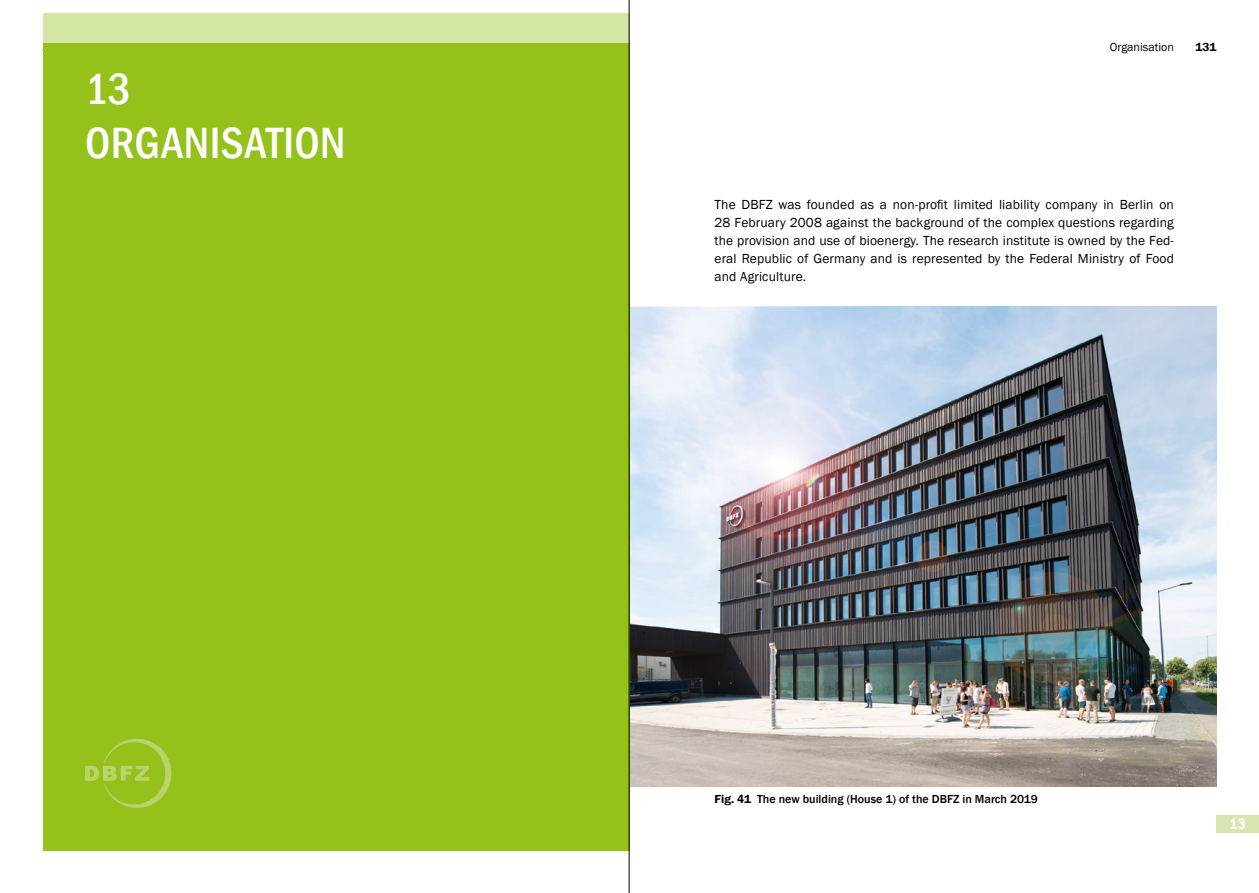
<style>
.page{position:relative;width:1259px;height:893px;background:#fff}
.page>*{position:absolute;margin:0;border:0;box-sizing:border-box;transform-origin:0 0}
.t1{font:500 condensed 45px/54px "Franklin Gothic";letter-spacing:.01em;color:#fff}
.Ü1{font:600 condensed 15.75px "Franklin Gothic";color:#fff}
.t2{font:13.5px/18px "Franklin Gothic";letter-spacing:.01em;color:#000;text-align:justify}
.BU{font:500 12px "Franklin Gothic";color:#000}
.t3{font:12px "Franklin Gothic";color:#000}
.t4{font:600 12px "Franklin Gothic";color:#000}
.s1{font-weight:600}
</style>
<div class="page">
<img style="left:630px;top:307px;width:586px;height:479px">
<div style="left:43px;top:13px;width:586px;height:837px;background:#94c11a"></div>
<svg style="left:43px;top:0;width:586px;height:42px;fill:#d4e6a3"></svg>
<svg style="left:85px;top:738px;width:87px;height:70px"></svg>
<div style="left:1216px;top:815px;width:43px;height:18px;background:#d8e6b0"></div>
<hr style="left:629px;top:0;width:1px;height:893px;background:#000">
<h1 class="t1" style="left:85px;top:61px;width:262px">13<br>ORGANISATION</h1>
<p class="t3" style="left:1109px;top:39px;width:66px">Organisation</p>
<p class="t4" style="left:1195px;top:40px;width:23px">131</p>
<p class="t2" style="left:714px;top:196px;width:461px">The DBFZ was founded as a non-profit limited liability company in Berlin on 28 February 2008 against the background of the complex questions regarding the provision and use of bioenergy. The research institute is owned by the Fed&shy;eral Republic of Germany and is represented by the Federal Ministry of Food and Agriculture.</p>
<p class="BU" style="left:714px;top:792px;width:325px"><span class="s1">Fig. 41</span> The new building (House 1) of the DBFZ in March 2019</p>
<p class="Ü1" style="left:1229px;top:813px;width:18px">13</p>
</div>
